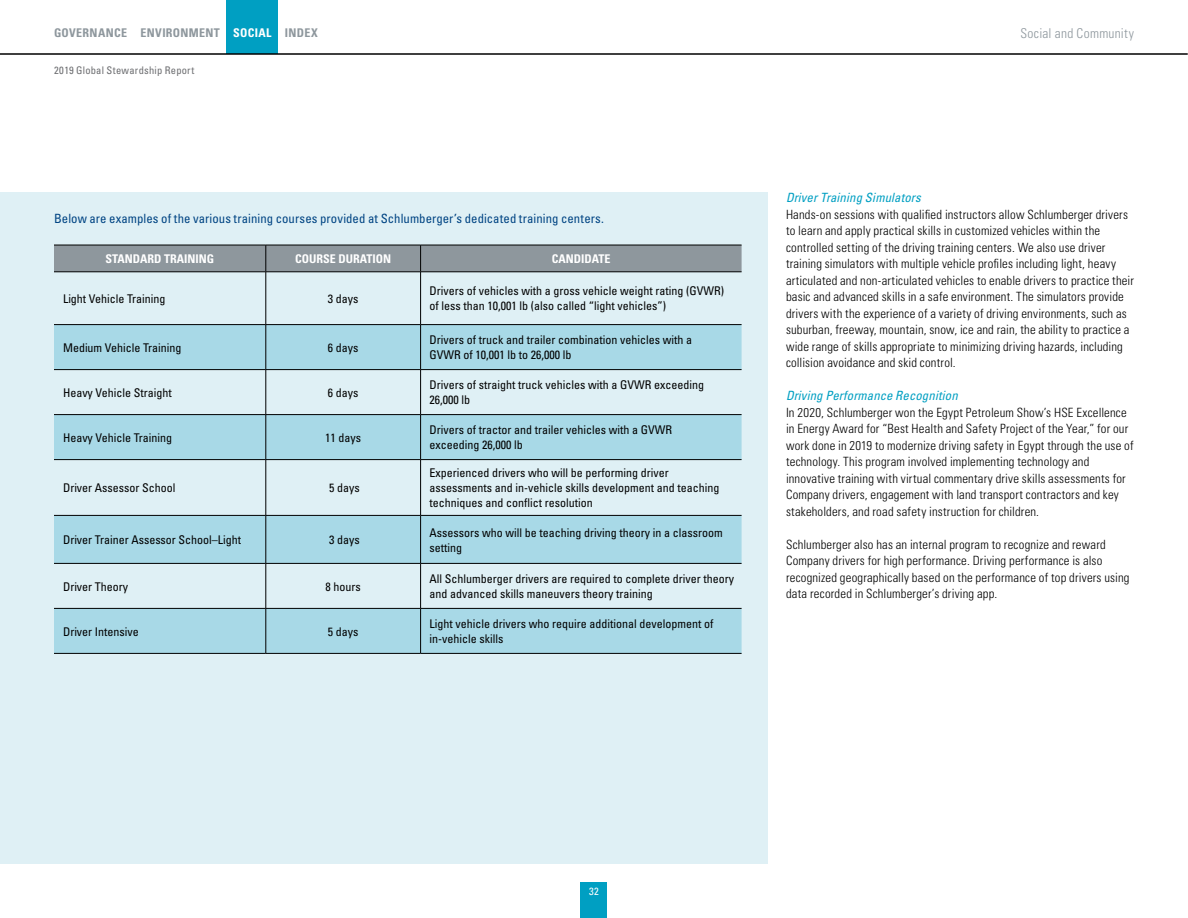
<style>
.page{position:relative;width:1188px;height:918px;background:#fff}
.page>*{position:absolute;margin:0;border:0;box-sizing:border-box;transform-origin:0 0}
.t1{font:300 condensed 13.5px "Univers";letter-spacing:.02em;color:#8e979d}
.t2{font:300 condensed 12.75px/16.5px "Univers";letter-spacing:.015em;color:#000}
.t3{font:condensed 12.75px "Univers";letter-spacing:.005em;color:#004483}
.t4{font:italic condensed 12.75px "Univers";letter-spacing:.01em;color:#009fc2}
.t5{font:condensed 12px/15px "Univers";color:#000}
.t6{font:700 condensed 12px "Univers";color:#fff}
.t7{font:700 condensed 12px "Univers";letter-spacing:.025em;color:#8e979d}
.t8{font:condensed 10.5px "Univers";letter-spacing:.025em;color:#6d6e71}
.t9{font:condensed 10.5px "Univers";color:#fff}
.s1{color:#fff}
</style>
<div class="page">
<div style="left:226px;top:0;width:52px;height:54px;background:#009fc2"></div>
<hr style="left:0;top:54px;width:1188px;height:1px;background:#000">
<div style="left:580px;top:882px;width:28px;height:36px;background:#009fc2"></div>
<div style="left:0;top:192px;width:768px;height:672px;background:#dff0f5"></div>
<svg style="left:54px;top:325px;width:688px;height:328px;fill:#a8d9e7"></svg>
<hr style="left:420px;top:272px;width:1px;height:52px;background:#000">
<hr style="left:420px;top:325px;width:1px;height:44px;background:#000">
<hr style="left:420px;top:370px;width:1px;height:44px;background:#000">
<hr style="left:420px;top:415px;width:1px;height:44px;background:#000">
<hr style="left:420px;top:516px;width:1px;height:47px;background:#000">
<hr style="left:420px;top:564px;width:1px;height:44px;background:#000">
<hr style="left:54px;top:272px;width:212px;height:1px;background:#000">
<hr style="left:266px;top:272px;width:155px;height:1px;background:#000">
<hr style="left:421px;top:272px;width:321px;height:1px;background:#000">
<hr style="left:54px;top:324px;width:212px;height:1px;background:#000">
<hr style="left:266px;top:324px;width:155px;height:1px;background:#000">
<hr style="left:421px;top:324px;width:321px;height:1px;background:#000">
<hr style="left:54px;top:369px;width:212px;height:1px;background:#000">
<hr style="left:266px;top:369px;width:155px;height:1px;background:#000">
<hr style="left:421px;top:369px;width:321px;height:1px;background:#000">
<hr style="left:54px;top:414px;width:212px;height:1px;background:#000">
<hr style="left:266px;top:414px;width:155px;height:1px;background:#000">
<hr style="left:421px;top:414px;width:321px;height:1px;background:#000">
<hr style="left:54px;top:459px;width:212px;height:1px;background:#000">
<hr style="left:266px;top:459px;width:155px;height:1px;background:#000">
<hr style="left:421px;top:459px;width:321px;height:1px;background:#000">
<hr style="left:420px;top:460px;width:1px;height:55px;background:#000">
<hr style="left:54px;top:515px;width:212px;height:1px;background:#000">
<hr style="left:266px;top:515px;width:155px;height:1px;background:#000">
<hr style="left:421px;top:515px;width:321px;height:1px;background:#000">
<hr style="left:54px;top:563px;width:212px;height:1px;background:#000">
<hr style="left:266px;top:563px;width:155px;height:1px;background:#000">
<hr style="left:421px;top:563px;width:321px;height:1px;background:#000">
<hr style="left:54px;top:608px;width:212px;height:1px;background:#000">
<hr style="left:266px;top:608px;width:155px;height:1px;background:#000">
<hr style="left:421px;top:608px;width:321px;height:1px;background:#000">
<hr style="left:420px;top:609px;width:1px;height:44px;background:#000">
<hr style="left:54px;top:653px;width:212px;height:1px;background:#000">
<hr style="left:266px;top:653px;width:155px;height:1px;background:#000">
<hr style="left:421px;top:653px;width:321px;height:1px;background:#000">
<svg style="left:54px;top:245px;width:688px;height:27px;background:#879095"></svg>
<hr style="left:266px;top:272px;width:1px;height:52px;background:#000">
<hr style="left:266px;top:325px;width:1px;height:44px;background:#000">
<hr style="left:266px;top:370px;width:1px;height:44px;background:#000">
<hr style="left:266px;top:415px;width:1px;height:44px;background:#000">
<hr style="left:266px;top:460px;width:1px;height:55px;background:#000">
<hr style="left:266px;top:516px;width:1px;height:47px;background:#000">
<hr style="left:266px;top:564px;width:1px;height:44px;background:#000">
<hr style="left:266px;top:609px;width:1px;height:44px;background:#000">
<p class="t7" style="left:54px;top:25px;width:265px">GOVERNANCE ENVIRONMENT <span class="s1">SOCIAL</span> INDEX</p>
<p class="t1" style="left:1020px;top:25px;width:115px">Social and Community</p>
<p class="t8" style="left:54px;top:64px;width:142px">2019 Global Stewardship Report</p>
<p class="t3" style="left:54px;top:210px;width:552px">Below are examples of the various training courses provided at Schlumberger’s dedicated training centers.</p>
<p class="t6" style="left:106px;top:252px;width:110px">STANDARD TRAINING</p>
<p class="t6" style="left:295px;top:252px;width:97px">COURSE DURATION</p>
<p class="t6" style="left:552px;top:252px;width:60px">CANDIDATE</p>
<p class="t5" style="left:63px;top:291px;width:104px">Light Vehicle Training</p>
<p class="t5" style="left:328px;top:291px;width:32px">3 days</p>
<p class="t5" style="left:430px;top:284px;width:296px">Drivers of vehicles with a gross vehicle weight rating (GVWR) of less than 10,001 lb (also called “light vehicles”)</p>
<p class="t5" style="left:63px;top:340px;width:120px">Medium Vehicle Training</p>
<p class="t5" style="left:328px;top:340px;width:32px">6 days</p>
<p class="t5" style="left:430px;top:332px;width:264px">Drivers of truck and trailer combination vehicles with a<br>GVWR of 10,001 lb to 26,000 lb</p>
<p class="t5" style="left:63px;top:385px;width:110px">Heavy Vehicle Straight</p>
<p class="t5" style="left:328px;top:385px;width:32px">6 days</p>
<p class="t5" style="left:430px;top:377px;width:276px">Drivers of straight truck vehicles with a GVWR exceeding<br>26,000 lb</p>
<p class="t5" style="left:63px;top:430px;width:111px">Heavy Vehicle Training</p>
<p class="t5" style="left:325px;top:430px;width:37px">11 days</p>
<p class="t5" style="left:430px;top:422px;width:244px">Drivers of tractor and trailer vehicles with a GVWR exceeding 26,000 lb</p>
<p class="t5" style="left:63px;top:480px;width:114px">Driver Assessor School</p>
<p class="t5" style="left:329px;top:480px;width:32px">5 days</p>
<p class="t5" style="left:430px;top:465px;width:291px">Experienced drivers who will be performing driver assessments and in-vehicle skills development and teaching techniques and conflict resolution</p>
<p class="t5" style="left:63px;top:532px;width:180px">Driver Trainer Assessor School–Light</p>
<p class="t5" style="left:329px;top:532px;width:32px">3 days</p>
<p class="t5" style="left:430px;top:525px;width:295px">Assessors who will be teaching driving theory in a classroom setting</p>
<p class="t5" style="left:63px;top:579px;width:67px">Driver Theory</p>
<p class="t5" style="left:326px;top:579px;width:37px">8 hours</p>
<p class="t5" style="left:430px;top:571px;width:306px">All Schlumberger drivers are required to complete driver theory and advanced skills maneuvers theory training</p>
<p class="t5" style="left:63px;top:624px;width:77px">Driver Intensive</p>
<p class="t5" style="left:328px;top:624px;width:32px">5 days</p>
<p class="t5" style="left:430px;top:616px;width:285px">Light vehicle drivers who require additional development of in-vehicle skills</p>
<p class="t4" style="left:786px;top:190px;width:136px">Driver Training Simulators</p>
<p class="t2" style="left:786px;top:206px;width:349px">Hands-on sessions with qualified instructors allow Schlumberger drivers to learn and apply practical skills in customized vehicles within the controlled setting of the driving training centers. We also use driver training simulators with multiple vehicle profiles including light, heavy articulated and non-articulated vehicles to enable drivers to practice their basic and advanced skills in a safe environment. The simulators provide drivers with the experience of a variety of driving environments, such as suburban, freeway, mountain, snow, ice and rain, the ability to practice a wide range of skills appropriate to minimizing driving hazards, including collision avoidance and skid control.</p>
<p class="t4" style="left:786px;top:388px;width:173px">Driving Performance Recognition</p>
<p class="t2" style="left:786px;top:404px;width:349px">In 2020, Schlumberger won the Egypt Petroleum Show’s HSE Excellence in Energy Award for “Best Health and Safety Project of the Year,” for our work done in 2019 to modernize driving safety in Egypt through the use of technology. This program involved implementing technology and innovative training with virtual commentary drive skills assessments for Company drivers, engagement with land transport contractors and key stakeholders, and road safety instruction for children.</p>
<p class="t2" style="left:786px;top:536px;width:345px">Schlumberger also has an internal program to recognize and reward Company drivers for high performance. Driving performance is also recognized geographically based on the performance of top drivers using data recorded in Schlumberger’s driving app.</p>
<p class="t9" style="left:589px;top:884px;width:11px">32</p>
</div>
